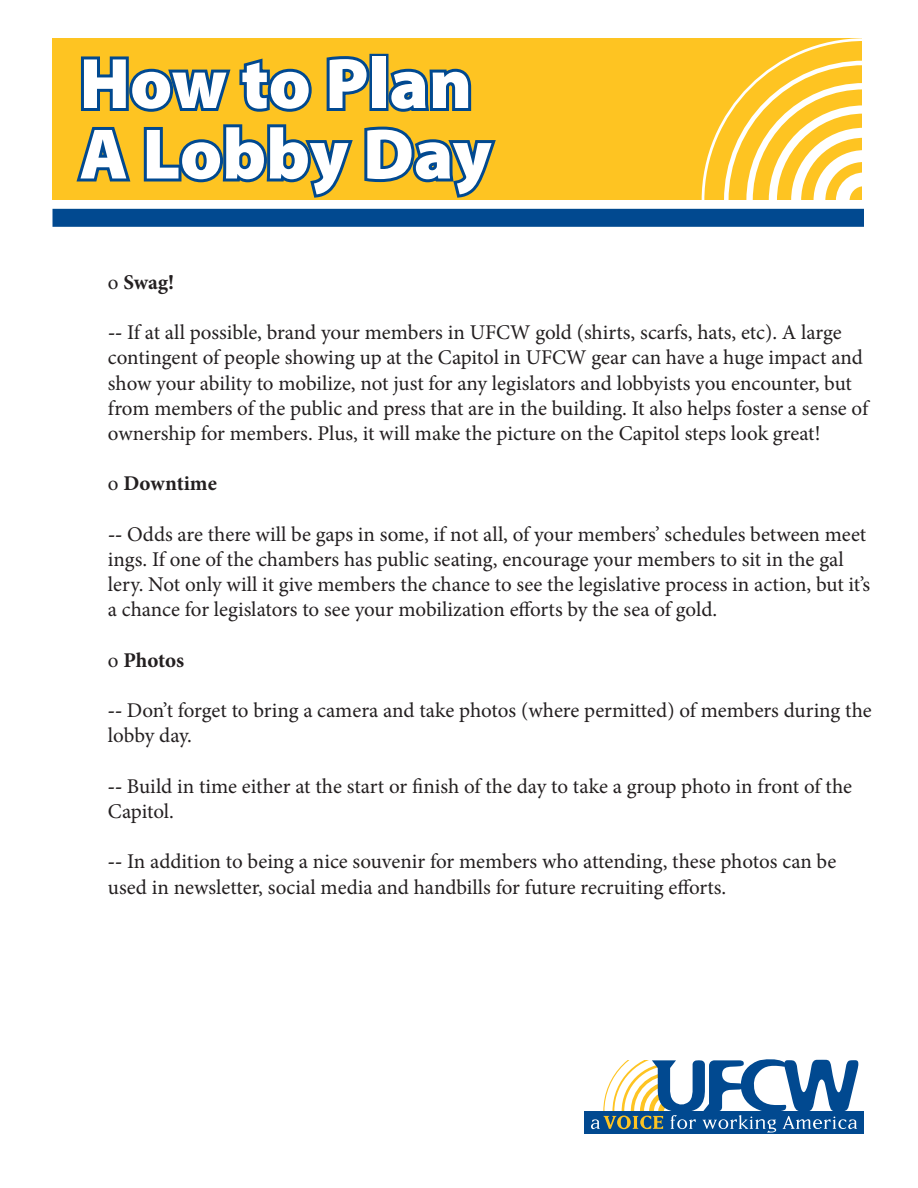
<style>
.page{position:relative;width:918px;height:1188px;background:#fff}
.page>*{position:absolute;margin:0;border:0;box-sizing:border-box;transform-origin:0 0}
.t1{font:900 72px/70.5px "Myriad Pro";color:#fff}
.t2{font:21px/25.2px "Minion Pro";letter-spacing:-.005em;color:#231f20}
.t3{font:700 21px "Minion Pro";color:#231f20}
.s1{font-weight:400}
.s2{font-weight:700}
</style>
<div class="page">
<div style="left:52px;top:38px;width:810px;height:162px;background:#fec422"></div>
<svg style="left:701px;top:38px;width:161px;height:162px"></svg>
<div style="left:52px;top:209px;width:812px;height:18px;background:#014990"></div>
<div style="left:585px;top:1111px;width:279px;height:23px;background:#014990"></div>
<svg style="left:591px;top:1059px;width:268px;height:73px"></svg>
<svg style="left:76px;top:53px;width:420px;height:145px"></svg>
<p class="t1" style="left:80px;top:49px;width:414px">How to Plan<br>A Lobby Day</p>
<p class="t3" style="left:108px;top:267px;width:68px"><span class="s1">o</span> Swag!</p>
<p class="t2" style="left:108px;top:320px;width:762px"><span class="s2">--</span> If at all possible, brand your members in UFCW gold (shirts, scarfs, hats, etc). A large contingent of people showing up at the Capitol in UFCW gear can have a huge impact and show your ability to mobilize, not just for any legislators and lobbyists you encounter, but from members of the public and press that are in the building. It also helps foster a sense of ownership for members. Plus, it will make the picture on the Capitol steps look great!</p>
<p class="t3" style="left:108px;top:469px;width:110px"><span class="s1">o</span> Downtime</p>
<p class="t2" style="left:108px;top:522px;width:764px"><span class="s2">--</span> Odds are there will be gaps in some, if not all, of your members’ schedules between meet ings. If one of the chambers has public seating, encourage your members to sit in the gal lery. Not only will it give members the chance to see the legislative process in action, but it’s a chance for legislators to see your mobilization efforts by the sea of gold.</p>
<p class="t3" style="left:108px;top:645px;width:78px"><span class="s1">o</span> Photos</p>
<p class="t2" style="left:108px;top:698px;width:765px"><span class="s2">--</span> Don’t forget to bring a camera and take photos (where permitted) of members during the lobby day.</p>
<p class="t2" style="left:108px;top:774px;width:746px"><span class="s2">--</span> Build in time either at the start or finish of the day to take a group photo in front of the<br>Capitol.</p>
<p class="t2" style="left:108px;top:849px;width:730px"><span class="s2">--</span> In addition to being a nice souvenir for members who attending, these photos can be used in newsletter, social media and handbills for future recruiting efforts.</p>
</div>
